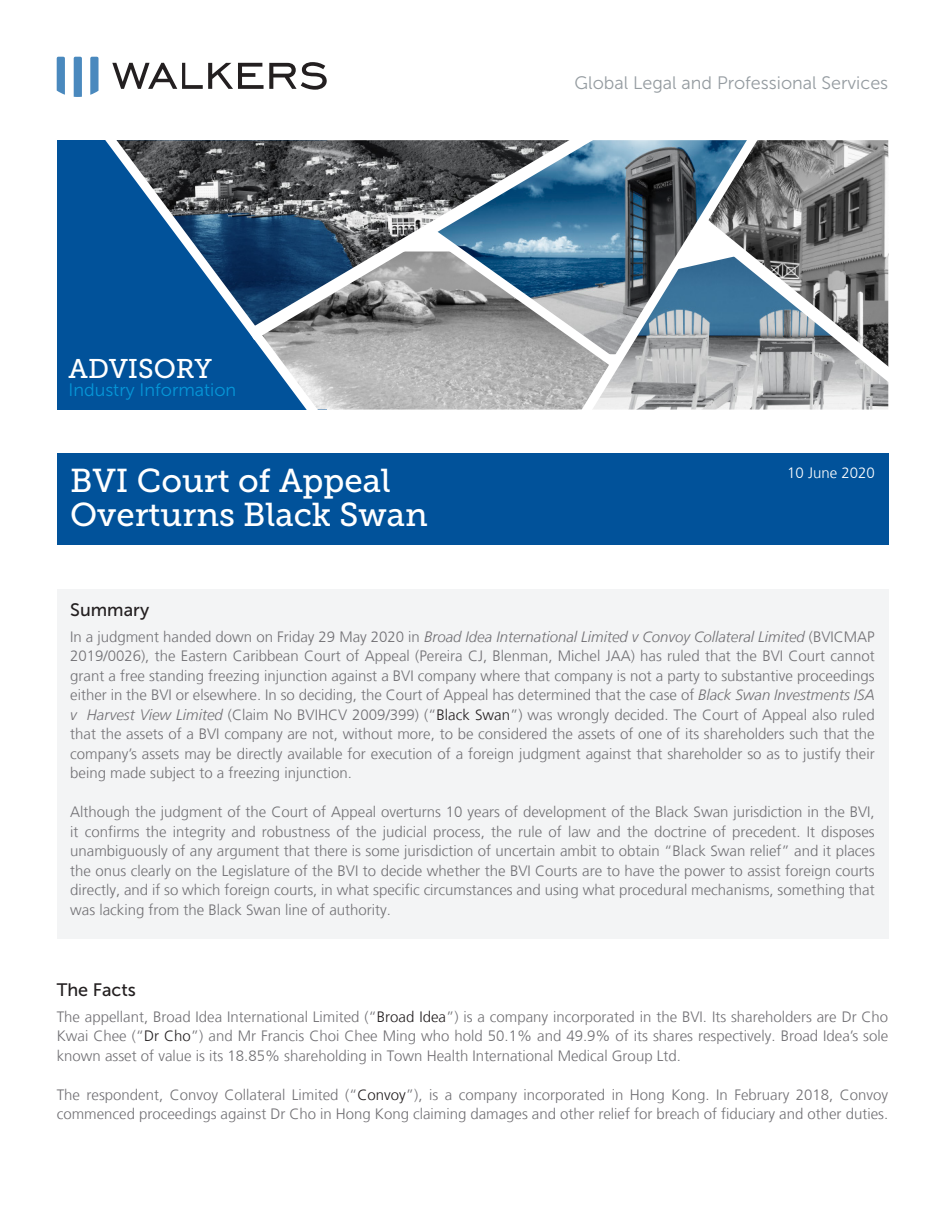
<style>
.page{position:relative;width:945px;height:1215px;background:#fff}
.page>*{position:absolute;margin:0;border:0;box-sizing:border-box;transform-origin:0 0}
.t1{font:33px/34.5px "Museo Slab 500";color:#fff}
.t2{font:27px "Museo Slab 500";color:#fff}
.t3{font:18px "Museo Sans 300";color:#959ca1}
.t4{font:18px "Museo Sans 300";color:#0696d7}
.t5{font:18px "Museo Sans 500";color:#231f20}
.t6{font:300 15px/19.5px "Frutiger LT";color:#717074;text-align:justify}
.t7{font:300 15px "Frutiger LT";color:#fff}
.s1{font-style:italic}
.s2{color:#231f20}
</style>
<div class="page">
<svg style="left:112px;top:62px;width:215px;height:28px"></svg>
<svg style="left:57px;top:57px;width:8px;height:38px"></svg>
<svg style="left:74px;top:57px;width:8px;height:40px"></svg>
<svg style="left:90px;top:57px;width:9px;height:38px"></svg>
<div style="left:57px;top:140px;width:270px;height:270px;background:#01529a"></div>
<img style="left:327px;top:351px;width:244px;height:59px">
<img style="left:767px;top:140px;width:121px;height:66px">
<svg style="left:105px;top:140px;width:222px;height:270px"></svg>
<svg style="left:235px;top:140px;width:336px;height:211px;background:#606d79"></svg>
<svg style="left:416px;top:218px;width:155px;height:158px;background:#8b9ba7"></svg>
<svg style="left:571px;top:140px;width:196px;height:270px;background:#778c9a"></svg>
<svg style="left:685px;top:206px;width:204px;height:199px;background:#899298"></svg>
<svg style="left:672px;top:221px;width:69px;height:49px"></svg>
<div style="left:57px;top:453px;width:831px;height:92px;background:#01529a"></div>
<div style="left:57px;top:589px;width:831px;height:349px;background:#f3f4f5"></div>
<h2 class="t2" style="left:69px;top:354px;width:145px">ADVISORY</h2>
<p class="t4" style="left:69px;top:380px;width:169px">Industry Information</p>
<p class="t1" style="left:70px;top:463px;width:359px">BVI Court of Appeal<br>Overturns Black Swan</p>
<p class="t3" style="left:575px;top:73px;width:315px">Global Legal and Professional Services</p>
<p class="t7" style="left:787px;top:464px;width:89px">10 June 2020</p>
<p class="t5" style="left:70px;top:600px;width:81px">Summary</p>
<p class="t6" style="left:70px;top:627px;width:806px">In a judgment handed down on Friday 29 May 2020 in <span class="s1">Broad Idea International Limited v Convoy Collateral Limited</span> (BVICMAP 2019/0026), the Eastern Caribbean Court of Appeal (Pereira CJ, Blenman, Michel JAA) has ruled that the BVI Court cannot grant a free standing freezing injunction against a BVI company where that company is not a party to substantive proceedings either in the BVI or elsewhere. In so deciding, the Court of Appeal has determined that the case of <span class="s1">Black Swan Investments ISA v Harvest View Limited</span> (Claim No BVIHCV 2009/399) (“<span class="s2">Black Swan</span>”) was wrongly decided. The Court of Appeal also ruled that the assets of a BVI company are not, without more, to be considered the assets of one of its shareholders such that the company’s assets may be directly available for execution of a foreign judgment against that shareholder so as to justify their being made subject to a freezing injunction.</p>
<p class="t6" style="left:70px;top:803px;width:806px">Although the judgment of the Court of Appeal overturns 10 years of development of the Black Swan jurisdiction in the BVI, it confirms the integrity and robustness of the judicial process, the rule of law and the doctrine of precedent. It disposes unambiguously of any argument that there is some jurisdiction of uncertain ambit to obtain “Black Swan relief” and it places the onus clearly on the Legislature of the BVI to decide whether the BVI Courts are to have the power to assist foreign courts directly, and if so which foreign courts, in what specific circumstances and using what procedural mechanisms, something that was lacking from the Black Swan line of authority.</p>
<p class="t5" style="left:57px;top:980px;width:81px">The Facts</p>
<p class="t6" style="left:57px;top:1007px;width:833px">The appellant, Broad Idea International Limited (“<span class="s2">Broad Idea</span>”) is a company incorporated in the BVI. Its shareholders are Dr Cho Kwai Chee (“<span class="s2">Dr Cho</span>”) and Mr Francis Choi Chee Ming who hold 50.1% and 49.9% of its shares respectively. Broad Idea’s sole known asset of value is its 18.85% shareholding in Town Health International Medical Group Ltd.</p>
<p class="t6" style="left:57px;top:1085px;width:833px">The respondent, Convoy Collateral Limited (“<span class="s2">Convoy</span>”), is a company incorporated in Hong Kong. In February 2018, Convoy commenced proceedings against Dr Cho in Hong Kong claiming damages and other relief for breach of fiduciary and other duties.</p>
</div>
